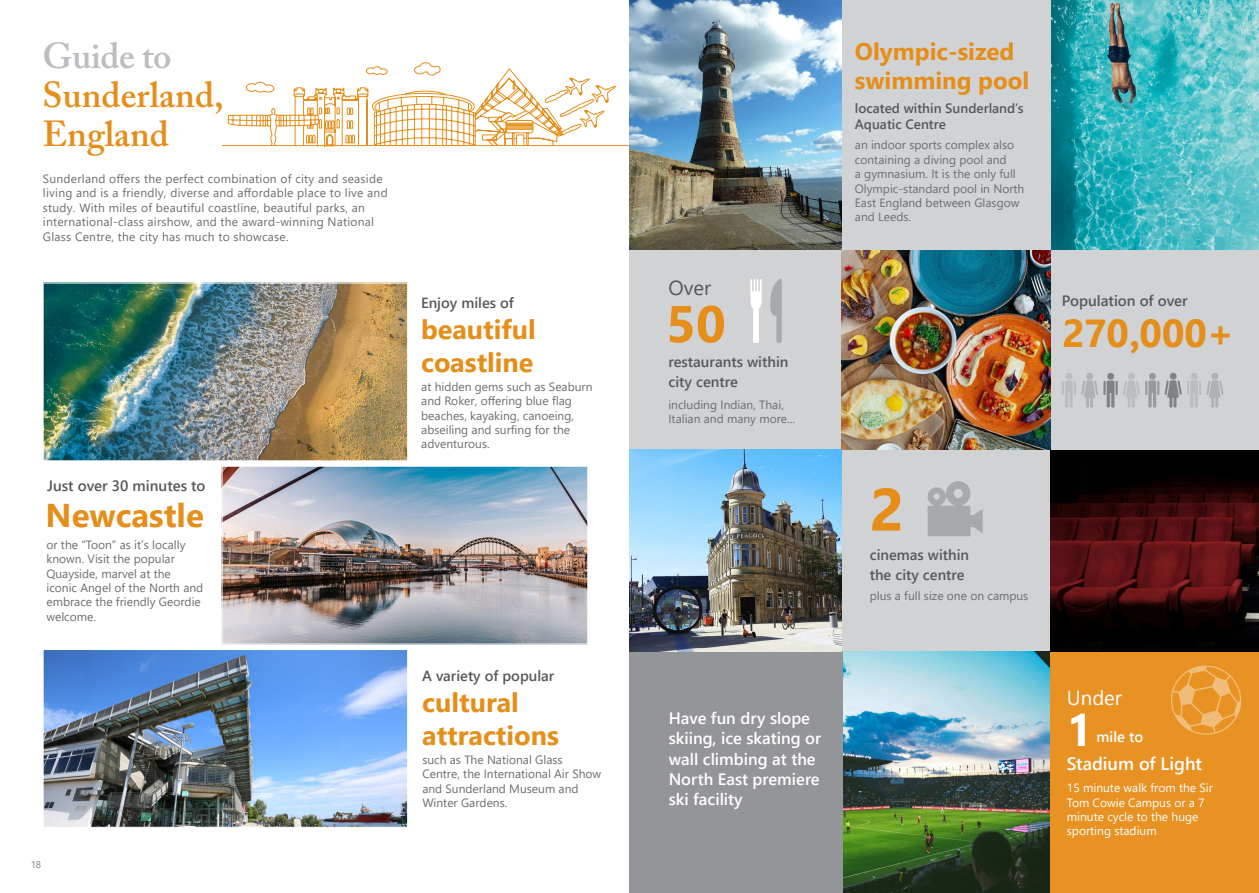
<style>
.page{position:relative;width:1259px;height:893px;background:#fff}
.page>*{position:absolute;margin:0;border:0;box-sizing:border-box;transform-origin:0 0}
.t1{font:700 60px "Segoe UI";color:#e58e19}
.t2{font:700 51.75px "Segoe UI";color:#e58e19}
.t3{font:700 45px "Segoe UI";color:#fff}
.t4{font:700 39px "Segoe UI";color:#e58e19}
.Title_24_semibold{font:600 36px "Adobe Caslon Pro";color:#e58e19}
.Title_24_semibold-2{font:600 36px "Adobe Caslon Pro";letter-spacing:-.01em;color:#bcbdc0}
.t5{font:700 33px "Segoe UI";color:#e58e19}
.t6{font:700 27px "Segoe UI";color:#e58e19}
.t7{font:700 24px "Segoe UI";color:#e58e19}
.t8{font:20.25px "Segoe UI";color:#fff}
.t9{font:20.25px "Segoe UI";color:#57585a}
.t10{font:600 18px "Segoe UI";color:#fff}
.t11{font:600 16.5px/20.1px "Segoe UI";color:#fff}
.t12{font:600 15px "Segoe UI";color:#57585a}
.t13{font:600 14.7px/20.1px "Segoe UI";color:#57585a}
.t14{font:600 14.7px "Segoe UI";color:#fff}
.t15{font:600 13.5px/16.2px "Segoe UI";color:#57585a}
.copy_8{font:12px/14.4px "Segoe UI";color:#6c6d70}
.copy_8-2{font:12px/14.4px "Segoe UI";letter-spacing:.02em;color:#6c6d70}
.t16{font:12px/14.4px "Segoe UI";color:#fff}
.t17{font:9.75px "Segoe UI";color:#808285}
</style>
<div class="page">
<hr style="left:628px;top:0;width:2px;height:893px;background:#d1d2d4">
<img style="left:223px;top:468px;width:363px;height:175px">
<div style="left:221px;top:466px;width:367px;height:179px;border:1px solid #fff"></div>
<img style="left:45px;top:284px;width:361px;height:175px">
<div style="left:43px;top:282px;width:365px;height:179px;border:1px solid #fff"></div>
<img style="left:45px;top:651px;width:361px;height:175px">
<div style="left:43px;top:649px;width:365px;height:179px;border:1px solid #fff"></div>
<svg style="left:221px;top:13px;width:408px;height:217px"></svg>
<svg style="left:512px;top:77px;width:104px;height:60px"></svg>
<img style="left:1050px;top:0;width:209px;height:250px">
<img style="left:843px;top:651px;width:207px;height:242px">
<div style="left:1050px;top:651px;width:209px;height:242px;background:#e79223"></div>
<div style="left:629px;top:651px;width:214px;height:242px;background:#939598"></div>
<img style="left:629px;top:0;width:212px;height:250px">
<div style="left:629px;top:250px;width:212px;height:201px;background:#d1d2d4"></div>
<div style="left:841px;top:449px;width:209px;height:202px;background:#d1d2d4"></div>
<img style="left:629px;top:449px;width:212px;height:202px">
<img style="left:1050px;top:450px;width:209px;height:201px">
<div style="left:1050px;top:250px;width:209px;height:200px;background:#d1d2d4"></div>
<img style="left:841px;top:250px;width:209px;height:199px">
<div style="left:841px;top:0;width:209px;height:250px;background:#d1d2d4"></div>
<svg style="left:927px;top:481px;width:56px;height:55px"></svg>
<svg style="left:770px;top:279px;width:11px;height:64px"></svg>
<svg style="left:750px;top:279px;width:11px;height:64px"></svg>
<svg style="left:1170px;top:665px;width:72px;height:70px"></svg>
<hr style="left:1061px;top:381px;width:3px;height:14px;background:#bcbdc0">
<div style="left:1065px;top:373px;width:7px;height:7px;background:#bcbdc0;border-radius:50%"></div>
<div style="left:1086px;top:373px;width:7px;height:7px;background:#b0b1b5;border-radius:50%"></div>
<div style="left:1107px;top:373px;width:7px;height:7px;background:#808285;border-radius:50%"></div>
<div style="left:1128px;top:373px;width:7px;height:7px;background:#bcbdc0;border-radius:50%"></div>
<div style="left:1149px;top:373px;width:6px;height:7px;background:#97999c;border-radius:50%"></div>
<svg style="left:1065px;top:380px;width:116px;height:28px"></svg>
<div style="left:1169px;top:373px;width:7px;height:7px;background:#808285;border-radius:50%"></div>
<div style="left:1190px;top:373px;width:7px;height:7px;background:#bcbdc0;border-radius:50%"></div>
<svg style="left:1187px;top:380px;width:36px;height:28px"></svg>
<div style="left:1211px;top:373px;width:7px;height:7px;background:#b0b1b5;border-radius:50%"></div>
<p class="Title_24_semibold-2" style="left:43px;top:35px;width:131px">Guide to</p>
<p class="Title_24_semibold" style="left:43px;top:74px;width:183px">Sunderland,</p>
<p class="Title_24_semibold" style="left:43px;top:113px;width:128px">England</p>
<p class="copy_8-2" style="left:43px;top:170px;width:346px">Sunderland offers the perfect combination of city and seaside living and is a friendly, diverse and affordable place to live and study. With miles of beautiful coastline, beautiful parks, an international-class airshow, and the award-winning National Glass Centre, the city has much to showcase.</p>
<p class="t12" style="left:47px;top:471px;width:160px">Just over 30 minutes to</p>
<p class="t5" style="left:46px;top:484px;width:160px">Newcastle</p>
<p class="copy_8" style="left:46px;top:536px;width:158px">or the “Toon” as it’s locally known. Visit the popular<br>Quayside, marvel at the iconic Angel of the North and embrace the friendly Geordie welcome.</p>
<p class="t17" style="left:31px;top:855px;width:12px">18</p>
<p class="t13" style="left:421px;top:292px;width:94px">Enjoy miles of</p>
<p class="t6" style="left:421px;top:304px;width:116px">beautiful</p>
<p class="t6" style="left:421px;top:337px;width:114px">coastline</p>
<p class="copy_8" style="left:421px;top:378px;width:173px">at hidden gems such as Seaburn and Roker, offering blue flag beaches, kayaking, canoeing, abseiling and surfing for the adventurous.</p>
<p class="t13" style="left:422px;top:665px;width:134px">A variety of popular</p>
<p class="t6" style="left:422px;top:677px;width:98px">cultural</p>
<p class="t6" style="left:422px;top:710px;width:138px">attractions</p>
<p class="copy_8" style="left:422px;top:751px;width:180px">such as The National Glass<br>Centre, the International Air Show and Sunderland Museum and<br>Winter Gardens.</p>
<p class="t9" style="left:668px;top:269px;width:44px">Over</p>
<p class="t2" style="left:666px;top:275px;width:61px">50</p>
<p class="t13" style="left:668px;top:350px;width:122px">restaurants within city centre</p>
<p class="copy_8" style="left:668px;top:396px;width:117px">including Indian, Thai,</p>
<p class="copy_8" style="left:668px;top:411px;width:128px">Italian and many more...</p>
<p class="t7" style="left:855px;top:29px;width:161px">Olympic-sized</p>
<p class="t7" style="left:855px;top:58px;width:176px">swimming pool</p>
<p class="t15" style="left:855px;top:99px;width:170px">located within Sunderland’s<br>Aquatic Centre</p>
<p class="copy_8" style="left:855px;top:137px;width:171px">an indoor sports complex also containing a diving pool and<br>a gymnasium. It is the only full<br>Olympic-standard pool in North<br>East England between Glasgow and Leeds.</p>
<p class="t1" style="left:869px;top:453px;width:36px">2</p>
<p class="t13" style="left:869px;top:544px;width:101px">cinemas within the city centre</p>
<p class="copy_8" style="left:869px;top:587px;width:160px">plus a full size one on campus</p>
<p class="t11" style="left:668px;top:707px;width:154px">Have fun dry slope skiing, ice skating or wall climbing at the<br>North East premiere ski facility</p>
<p class="t12" style="left:1061px;top:287px;width:127px">Population of over</p>
<p class="t4" style="left:1062px;top:296px;width:173px">270,000+</p>
<p class="t8" style="left:1067px;top:678px;width:57px">Under</p>
<p class="t3" style="left:1067px;top:688px;width:27px">1</p>
<p class="t14" style="left:1096px;top:723px;width:48px">mile to</p>
<p class="t10" style="left:1067px;top:747px;width:137px">Stadium of Light</p>
<p class="t16" style="left:1067px;top:780px;width:148px">15 minute walk from the Sir<br>Tom Cowie Campus or a 7 minute cycle to the huge sporting stadium</p>
</div>
